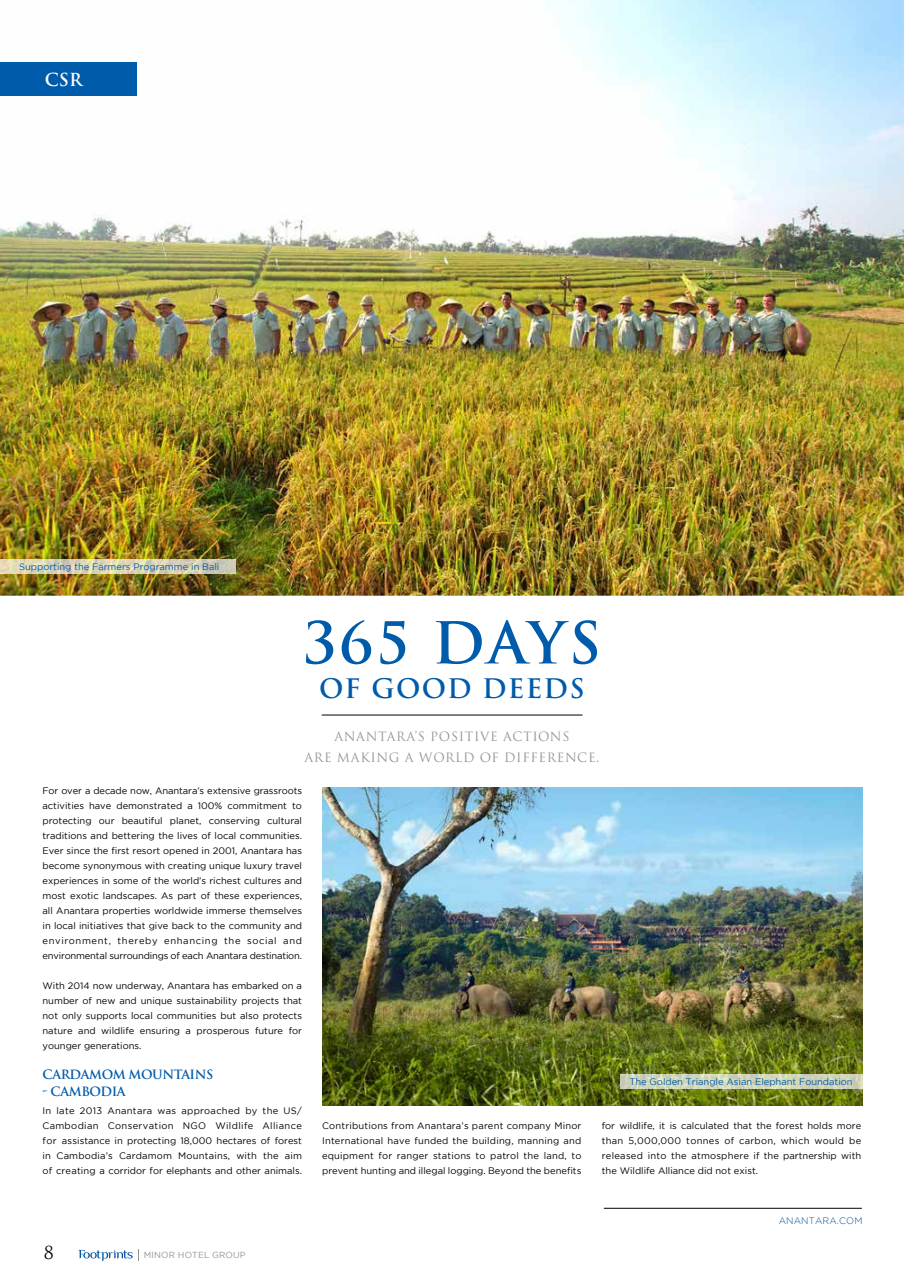
<style>
.page{position:relative;width:904px;height:1276px;background:#fff}
.page>*{position:absolute;margin:0;border:0;box-sizing:border-box;transform-origin:0 0}
.t1{font:700 56.25px "Trajan Pro";letter-spacing:.05em;color:#005baa}
.t2{font:700 26.25px "Trajan Pro";letter-spacing:.05em;color:#005baa}
.t3{font:700 17.5px "Trajan Pro";color:#fff}
.t4{font:17.5px "Trajan Pro";color:#000}
.t5{font:12.5px/21.2px "Trajan Pro";letter-spacing:.05em;color:#939598;text-align:center}
.t6{font:700 12.5px "Trajan Pro";letter-spacing:-.04em;color:#005baa}
.t7{font:9.38px/15px "Gotham";color:#000;text-align:justify}
.t8{font:9.38px "Gotham";color:#005baa}
.t9{font:300 9.38px "Gotham";letter-spacing:.015em;color:#025093}
.t10{font:8.75px "Gotham";letter-spacing:.015em;color:#919396}
</style>
<div class="page">
<svg style="left:78px;top:1249px;width:61px;height:12px"></svg>
<img style="left:0;top:0;width:904px;height:595px">
<div style="left:0;top:60px;width:140px;height:38px;background:#fff"></div>
<div style="left:0;top:62px;width:137px;height:34px;background:#005baa"></div>
<hr style="left:322px;top:714px;width:260px;height:1px;background:#000">
<svg style="left:0;top:559px;width:235px;height:15px;background:#d9d3b8"></svg>
<hr style="left:604px;top:1208px;width:257px;height:1px;background:#000">
<img style="left:322px;top:787px;width:540px;height:318px">
<svg style="left:620px;top:1074px;width:242px;height:15px;background:#d1d5b9"></svg>
<h3 class="t3" style="left:45px;top:68px;width:39px">CSR</h3>
<p class="t8" style="left:19px;top:562px;width:202px">Supporting the Farmers Programme in Bali</p>
<h1 class="t1" style="left:303px;top:608px;width:300px">365 DAYS</h1>
<h2 class="t2" style="left:319px;top:672px;width:267px">OF GOOD DEEDS</h2>
<h3 class="t5" style="left:304px;top:725px;width:296px">ANANTARA’S POSITIVE ACTIONS<br>ARE MAKING A WORLD OF DIFFERENCE.</h3>
<p class="t7" style="left:43px;top:783px;width:261px">For over a decade now, Anantara’s extensive grassroots activities have demonstrated a 100% commitment to protecting our beautiful planet, conserving cultural traditions and bettering the lives of local communities.<br>Ever since the first resort opened in 2001, Anantara has become synonymous with creating unique luxury travel experiences in some of the world’s richest cultures and most exotic landscapes. As part of these experiences, all Anantara properties worldwide immerse themselves in local initiatives that give back to the community and environment, thereby enhancing the social and environmental surroundings of each Anantara destination.</p>
<p class="t7" style="left:43px;top:978px;width:261px">With 2014 now underway, Anantara has embarked on a number of new and unique sustainability projects that not only supports local communities but also protects nature and wildlife ensuring a prosperous future for younger generations.</p>
<h3 class="t6" style="left:43px;top:1067px;width:172px">CARDAMOM MOUNTAINS</h3>
<h3 class="t6" style="left:43px;top:1083px;width:84px">- CAMBODIA</h3>
<p class="t7" style="left:43px;top:1103px;width:261px">In late 2013 Anantara was approached by the US/ Cambodian Conservation NGO Wildlife Alliance for assistance in protecting 18,000 hectares of forest in Cambodia’s Cardamom Mountains, with the aim of creating a corridor for elephants and other animals.</p>
<p class="t7" style="left:322px;top:1118px;width:261px">Contributions from Anantara’s parent company Minor International have funded the building, manning and equipment for ranger stations to patrol the land, to prevent hunting and illegal logging. Beyond the benefits</p>
<h3 class="t4" style="left:44px;top:1241px;width:11px">8</h3>
<p class="t10" style="left:144px;top:1250px;width:103px">MINOR HOTEL GROUP</p>
<p class="t8" style="left:629px;top:1076px;width:225px">The Golden Triangle Asian Elephant Foundation</p>
<p class="t7" style="left:602px;top:1118px;width:261px">for wildlife, it is calculated that the forest holds more than 5,000,000 tonnes of carbon, which would be released into the atmosphere if the partnership with the Wildlife Alliance did not exist.</p>
<p class="t9" style="left:778px;top:1215px;width:85px">ANANTARA.COM</p>
</div>
